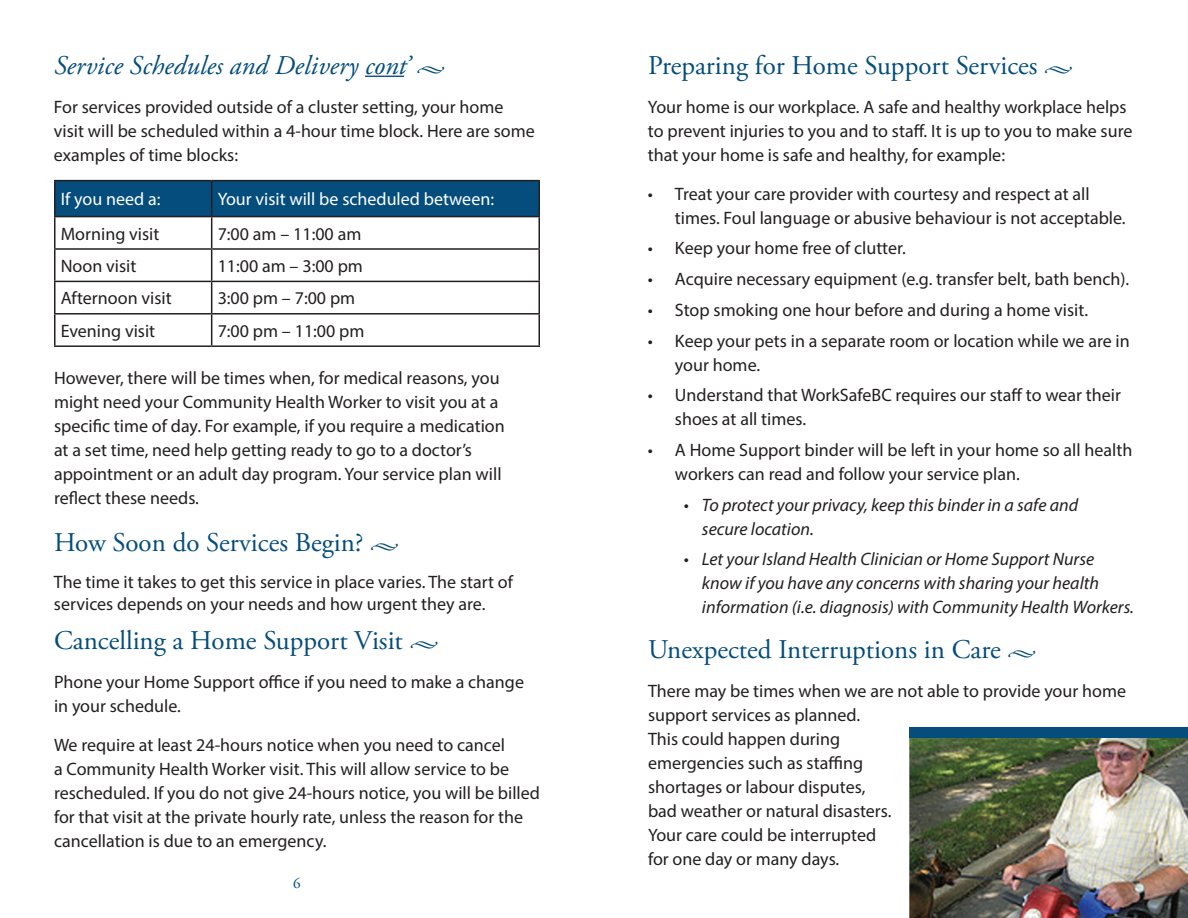
<style>
.page{position:relative;width:1188px;height:918px;background:#fff}
.page>*{position:absolute;margin:0;border:0;box-sizing:border-box;transform-origin:0 0}
.t1{font:27px "Adobe Garamond Pro";color:#044d7c}
.t2{font:italic 27px "Adobe Garamond Pro";color:#044d7c}
.t3{font:18px/24px "Myriad Pro";color:#231f20}
.t4{font:italic 18px/24px "Myriad Pro";color:#231f20}
.t5{font:18px "Myriad Pro";color:#fff}
.t6{font:15px "Adobe Garamond Pro";color:#044d7c}
.s1{font-family:"Minion Pro";font-style:normal;font-size:18px}
.s2{font-family:"Minion Pro";font-size:18px}
</style>
<div class="page">
<hr style="left:365px;top:76px;width:39px;height:1px;background:#044d7c">
<div style="left:56px;top:181px;width:482px;height:35px;background:#044d7c"></div>
<hr style="left:54px;top:180px;width:158px;height:1px;background:#231f20">
<hr style="left:54px;top:181px;width:2px;height:35px;background:#231f20">
<hr style="left:212px;top:180px;width:328px;height:1px;background:#231f20">
<hr style="left:211px;top:181px;width:1px;height:35px;background:#231f20">
<hr style="left:538px;top:181px;width:2px;height:35px;background:#231f20">
<hr style="left:54px;top:216px;width:158px;height:1px;background:#231f20">
<hr style="left:54px;top:217px;width:2px;height:31px;background:#231f20">
<hr style="left:212px;top:216px;width:328px;height:1px;background:#231f20">
<hr style="left:211px;top:217px;width:1px;height:31px;background:#231f20">
<hr style="left:538px;top:217px;width:2px;height:31px;background:#231f20">
<hr style="left:54px;top:248px;width:158px;height:2px;background:#231f20">
<hr style="left:54px;top:250px;width:2px;height:31px;background:#231f20">
<hr style="left:212px;top:248px;width:328px;height:2px;background:#231f20">
<hr style="left:211px;top:250px;width:1px;height:31px;background:#231f20">
<hr style="left:538px;top:250px;width:2px;height:31px;background:#231f20">
<hr style="left:54px;top:281px;width:158px;height:1px;background:#231f20">
<hr style="left:54px;top:282px;width:2px;height:31px;background:#231f20">
<hr style="left:212px;top:281px;width:328px;height:1px;background:#231f20">
<hr style="left:211px;top:282px;width:1px;height:31px;background:#231f20">
<hr style="left:538px;top:282px;width:2px;height:31px;background:#231f20">
<hr style="left:54px;top:313px;width:158px;height:2px;background:#231f20">
<hr style="left:54px;top:315px;width:2px;height:30px;background:#231f20">
<hr style="left:212px;top:313px;width:328px;height:2px;background:#231f20">
<hr style="left:211px;top:315px;width:1px;height:30px;background:#231f20">
<hr style="left:538px;top:315px;width:2px;height:30px;background:#231f20">
<hr style="left:54px;top:345px;width:158px;height:2px;background:#231f20">
<hr style="left:212px;top:345px;width:328px;height:2px;background:#231f20">
<div style="left:909px;top:727px;width:279px;height:11px;background:#044d7c"></div>
<img style="left:909px;top:739px;width:279px;height:179px">
<h1 class="t2" style="left:54px;top:49px;width:393px">Service Schedules and Delivery cont’ <span class="s1">•</span></h1>
<p class="t3" style="left:54px;top:94px;width:482px">For services provided outside of a cluster setting, your home visit will be scheduled within a 4-hour time block. Here are some examples of time blocks:</p>
<p class="t5" style="left:61px;top:188px;width:101px">If you need a:</p>
<p class="t5" style="left:218px;top:188px;width:278px">Your visit will be scheduled between:</p>
<p class="t3" style="left:61px;top:221px;width:100px">Morning visit</p>
<p class="t3" style="left:218px;top:221px;width:145px">7:00 am – 11:00 am</p>
<p class="t3" style="left:61px;top:254px;width:77px">Noon visit</p>
<p class="t3" style="left:218px;top:254px;width:147px">11:00 am – 3:00 pm</p>
<p class="t3" style="left:61px;top:286px;width:112px">Afternoon visit</p>
<p class="t3" style="left:218px;top:286px;width:139px">3:00 pm – 7:00 pm</p>
<p class="t3" style="left:61px;top:318px;width:96px">Evening visit</p>
<p class="t3" style="left:218px;top:318px;width:148px">7:00 pm – 11:00 pm</p>
<p class="t3" style="left:54px;top:366px;width:452px">However, there will be times when, for medical reasons, you might need your Community Health Worker to visit you at a specific time of day. For example, if you require a medication at a set time, need help getting ready to go to a doctor’s appointment or an adult day program. Your service plan will reflect these needs.</p>
<h1 class="t1" style="left:54px;top:527px;width:347px">How Soon do Services Begin? <span class="s2">•</span></h1>
<p class="t3" style="left:54px;top:571px;width:461px;line-height:21.6px">The time it takes to get this service in place varies. The start of services depends on your needs and how urgent they are.</p>
<h1 class="t1" style="left:54px;top:624px;width:386px">Cancelling a Home Support Visit <span class="s2">•</span></h1>
<p class="t3" style="left:54px;top:669px;width:472px">Phone your Home Support office if you need to make a change in your schedule.</p>
<p class="t3" style="left:54px;top:732px;width:488px">We require at least 24-hours notice when you need to cancel<br>a Community Health Worker visit. This will allow service to be rescheduled. If you do not give 24-hours notice, you will be billed for that visit at the private hourly rate, unless the reason for the cancellation is due to an emergency.</p>
<p class="t6" style="left:293px;top:875px;width:9px">6</p>
<h1 class="t1" style="left:648px;top:49px;width:427px">Preparing for Home Support Services <span class="s2">•</span></h1>
<p class="t3" style="left:648px;top:94px;width:486px">Your home is our workplace. A safe and healthy workplace helps to prevent injuries to you and to staff. It is up to you to make sure that your home is safe and healthy, for example:</p>
<p class="t3" style="left:675px;top:181px;width:452px;text-indent:-27px">• Treat your care provider with courtesy and respect at all times. Foul language or abusive behaviour is not acceptable.</p>
<p class="t3" style="left:648px;top:236px;width:259px">• Keep your home free of clutter.</p>
<p class="t3" style="left:648px;top:267px;width:483px">• Acquire necessary equipment (e.g. transfer belt, bath bench).</p>
<p class="t3" style="left:648px;top:297px;width:442px">• Stop smoking one hour before and during a home visit.</p>
<p class="t3" style="left:675px;top:328px;width:456px;text-indent:-27px">• Keep your pets in a separate room or location while we are in your home.</p>
<p class="t3" style="left:675px;top:383px;width:447px;text-indent:-27px">• Understand that WorkSafeBC requires our staff to wear their shoes at all times.</p>
<p class="t3" style="left:675px;top:438px;width:459px;text-indent:-27px">• A Home Support binder will be left in your home so all health workers can read and follow your service plan.</p>
<p class="t4" style="left:702px;top:492px;width:378px;text-indent:-18px">• To protect your privacy, keep this binder in a safe and secure location.</p>
<p class="t4" style="left:702px;top:547px;width:434px;text-indent:-18px">• Let your Island Health Clinician or Home Support Nurse know if you have any concerns with sharing your health information (i.e. diagnosis) with Community Health Workers.</p>
<h1 class="t1" style="left:648px;top:633px;width:390px">Unexpected Interruptions in Care <span class="s2">•</span></h1>
<p class="t3" style="left:648px;top:679px;width:480px">There may be times when we are not able to provide your home support services as planned.<br>This could happen during<br>emergencies such as staffing<br>shortages or labour disputes,<br>bad weather or natural disasters.<br>Your care could be interrupted<br>for one day or many days.</p>
</div>
